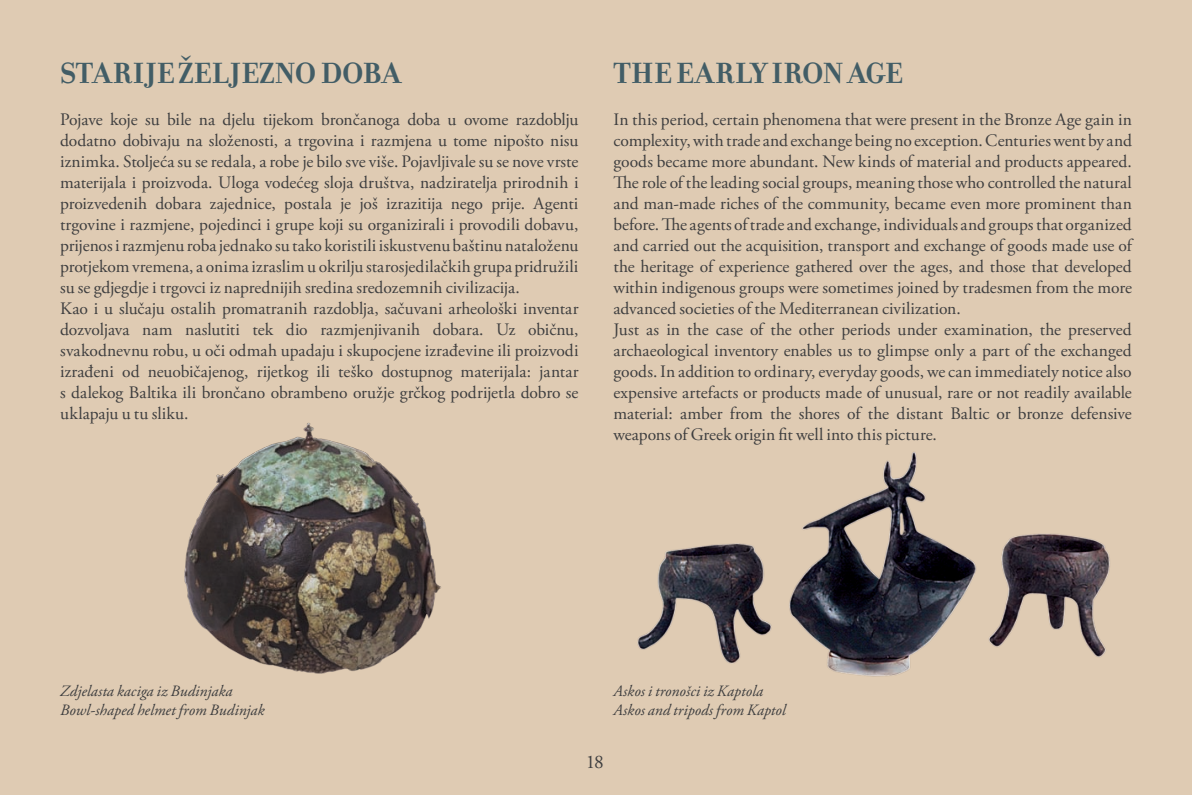
<style>
.page{position:relative;width:1192px;height:795px;background:#fff}
.page>*{position:absolute;margin:0;border:0;box-sizing:border-box;transform-origin:0 0}
.t1{font:700 31.5px "Filosofia";color:#425d66}
.t2{font:19.25px "Adobe Garamond Pro";color:#3e3e3f}
.t3{font:17.5px/21px "Adobe Garamond Pro";color:#3e3e3f}
.t4{font:italic 15.75px/19.2px "Adobe Garamond Pro";letter-spacing:.005em;color:#3e3e3f}
</style>
<div class="page">
<div style="left:0;top:0;width:1191px;height:795px;background:#dfcbb3"></div>
<hr style="left:1191px;top:0;width:1px;height:795px;background:#dfcbb3">
<img style="left:637px;top:452px;width:473px;height:225px">
<img style="left:184px;top:422px;width:257px;height:252px">
<h1 class="t1" style="left:60px;top:54px;width:342px">STARIJE ŽELJEZNO DOBA</h1>
<p class="t3" style="left:60px;top:110px;width:520px">Pojave koje su bile na djelu tijekom brončanoga doba u ovome razdoblju dodatno dobivaju na složenosti, a trgovina i razmjena u tome nipošto nisu iznimka. Stoljeća su se redala, a robe je bilo sve više. Pojavljivale su se nove vrste materijala i proizvoda. Uloga vodećeg sloja društva, nadziratelja prirodnih i proizvedenih dobara zajednice, postala je još izrazitija nego prije. Agenti trgovine i razmjene, pojedinci i grupe koji su organizirali i provodili dobavu, prijenos i razmjenu roba jednako su tako koristili iskustvenu baštinu nataloženu protjekom vremena, a onima izraslim u okrilju starosjedilačkih grupa pridružili su se gdjegdje i trgovci iz naprednijih sredina sredozemnih civilizacija.<br>Kao i u slučaju ostalih promatranih razdoblja, sačuvani arheološki inventar dozvoljava nam naslutiti tek dio razmjenjivanih dobara. Uz običnu, svakodnevnu robu, u oči odmah upadaju i skupocjene izrađevine ili proizvodi izrađeni od neuobičajenog, rijetkog ili teško dostupnog materijala: jantar s dalekog Baltika ili brončano obrambeno oružje grčkog podrijetla dobro se uklapaju u tu sliku.</p>
<h1 class="t1" style="left:613px;top:54px;width:291px">THE EARLY IRON AGE</h1>
<p class="t3" style="left:613px;top:110px;width:520px">In this period, certain phenomena that were present in the Bronze Age gain in complexity, with trade and exchange being no exception. Centuries went by and goods became more abundant. New kinds of material and products appeared.<br>The role of the leading social groups, meaning those who controlled the natural and man-made riches of the community, became even more prominent than before. The agents of trade and exchange, individuals and groups that organized and carried out the acquisition, transport and exchange of goods made use of the heritage of experience gathered over the ages, and those that developed within indigenous groups were sometimes joined by tradesmen from the more advanced societies of the Mediterranean civilization.<br>Just as in the case of the other periods under examination, the preserved archaeological inventory enables us to glimpse only a part of the exchanged goods. In addition to ordinary, everyday goods, we can immediately notice also expensive artefacts or products made of unusual, rare or not readily available material: amber from the shores of the distant Baltic or bronze defensive weapons of Greek origin fit well into this picture.</p>
<p class="t4" style="left:60px;top:681px;width:206px">Zdjelasta kaciga iz Budinjaka<br>Bowl-shaped helmet from Budinjak</p>
<p class="t4" style="left:613px;top:681px;width:174px">Askos i tronošci iz Kaptola<br>Askos and tripods from Kaptol</p>
<p class="t2" style="left:586px;top:750px;width:19px">18</p>
</div>
